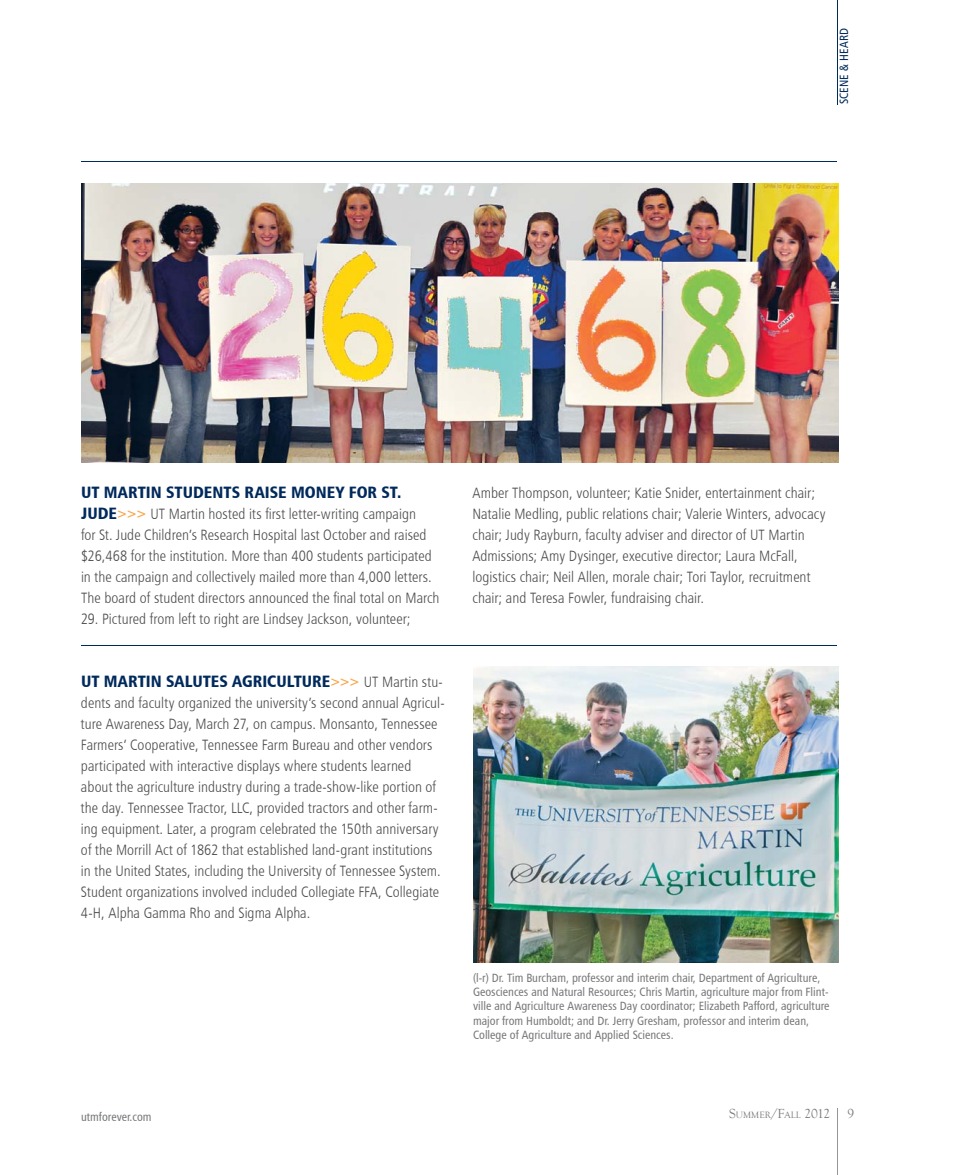
<style>
.page{position:relative;width:972px;height:1175px;background:#fff}
.page>*{position:absolute;margin:0;border:0;box-sizing:border-box;transform-origin:0 0}
.t1{font:16.5px "Humanist 777 BT Black Condensed B";color:#002a5c}
.t2{font:15px/21px "Humanist 777 BT Light Condensed B";color:#4c4c4e}
.t3{font:13.5px "Goudy Old Style T";color:#77787b}
.t4{font:12px/14.4px "Humanist 777 BT Roman Condensed B";color:#77787b}
.t5{font:12px "Humanist 777 BT Roman Condensed B";letter-spacing:.01em;color:#002a5c}
.t6{font:9.45px "Goudy Old Style T";color:#77787b}
.s1{font-family:"Humanist 777 BT Black Condensed B";font-size:16.5px;color:#002a5c}
.s2{font-family:"Humanist 777 BT Bold Condensed B";font-size:13.5px;color:#faa548}
.s3{font-family:"Humanist 777 BT Light Condensed B";font-size:15px;color:#4c4c4e}
.s4{font-size:13.5px}
</style>
<div class="page">
<hr style="left:837px;top:0;width:1px;height:105px;background:#002a5c">
<hr style="left:837px;top:1108px;width:1px;height:66px;background:#939598">
<hr style="left:81px;top:162px;width:756px;height:1px;background:#002a5c">
<img style="left:81px;top:183px;width:757px;height:279px">
<img style="left:473px;top:666px;width:365px;height:296px">
<hr style="left:81px;top:644px;width:756px;height:1px;background:#002a5c">
<p class="t5" style="left:837px;top:104px;width:77px;rotate:-90deg">SCENE &amp; HEARD</p>
<p class="t1" style="left:81px;top:482px;width:322px">UT MARTIN STUDENTS RAISE MONEY FOR ST.</p>
<p class="t2" style="left:81px;top:503px;width:360px"><span class="s1">JUDE</span><span class="s2">&gt;&gt;&gt;</span> UT Martin hosted its first letter-writing campaign<br>for St. Jude Children’s Research Hospital last October and raised $26,468 for the institution. More than 400 students participated in the campaign and collectively mailed more than 4,000 letters.<br>The board of student directors announced the final total on March</p>
<p class="t2" style="left:81px;top:608px;width:331px">29. Pictured from left to right are Lindsey Jackson, volunteer;</p>
<p class="t1" style="left:81px;top:671px;width:363px">UT MARTIN SALUTES AGRICULTURE<span class="s2">&gt;&gt;&gt;</span> <span class="s3">UT Martin stu-</span></p>
<p class="t2" style="left:81px;top:692px;width:365px">dents and faculty organized the university’s second annual Agricul&shy;ture Awareness Day, March 27, on campus. Monsanto, Tennessee Farmers’ Cooperative, Tennessee Farm Bureau and other vendors participated with interactive displays where students learned about the agriculture industry during a trade-show-like portion of the day. Tennessee Tractor, LLC, provided tractors and other farm&shy;ing equipment. Later, a program celebrated the 150th anniversary of the Morrill Act of 1862 that established land-grant institutions in the United States, including the University of Tennessee System.<br>Student organizations involved included Collegiate FFA, Collegiate 4-H, Alpha Gamma Rho and Sigma Alpha.</p>
<p class="t2" style="left:472px;top:482px;width:355px">Amber Thompson, volunteer; Katie Snider, entertainment chair; Natalie Medling, public relations chair; Valerie Winters, advocacy chair; Judy Rayburn, faculty adviser and director of UT Martin Admissions; Amy Dysinger, executive director; Laura McFall, logistics chair; Neil Allen, morale chair; Tori Taylor, recruitment chair; and Teresa Fowler, fundraising chair.</p>
<p class="t4" style="left:473px;top:970px;width:358px">(l-r) Dr. Tim Burcham, professor and interim chair, Department of Agriculture, Geosciences and Natural Resources; Chris Martin, agriculture major from Flint&shy;ville and Agriculture Awareness Day coordinator; Elizabeth Pafford, agriculture major from Humboldt; and Dr. Jerry Gresham, professor and interim dean, College of Agriculture and Applied Sciences.</p>
<p class="t4" style="left:81px;top:1109px;width:72px">utmforever.com</p>
<p class="t6" style="left:729px;top:1109px;width:103px"><span class="s4">S</span>UMMER<span class="s4">/F</span>ALL <span class="s4">2012</span></p>
<p class="t3" style="left:848px;top:1106px;width:8px">9</p>
</div>
